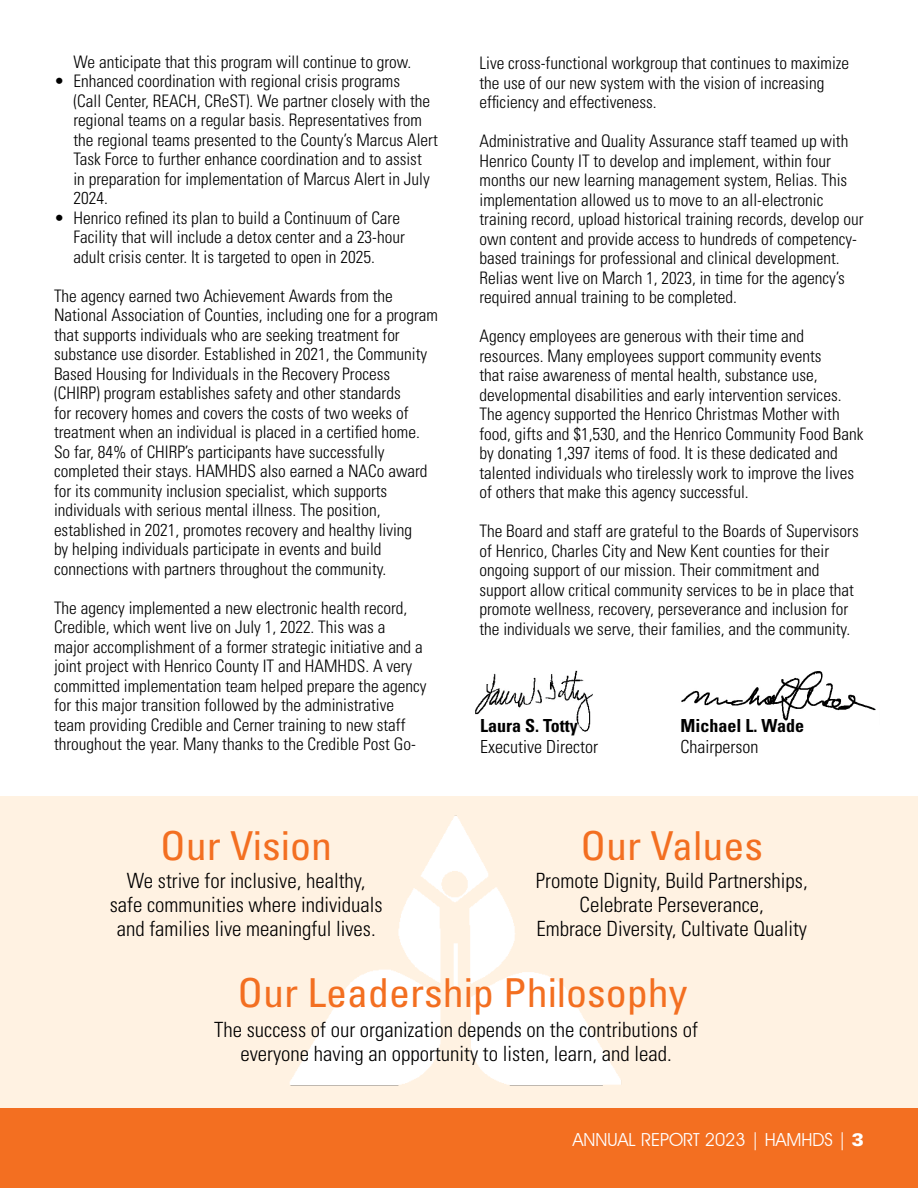
<style>
.page{position:relative;width:918px;height:1188px;background:#fff}
.page>*{position:absolute;margin:0;border:0;box-sizing:border-box;transform-origin:0 0}
.t1{font:condensed 39.9px "Univers";color:#f36f21;scale:1.05 1}
.t2{font:300 condensed 21px "Univers";color:#000}
.t3{font:300 condensed 18px "Univers";color:#000}
.t4{font:18px "Avant Garde IT Cby BT";color:#fff}
.t5{font:700 condensed 18px "Univers";color:#000}
.t6{font:300 condensed 17.25px/19.5px "Univers";color:#000}
.s1{font-family:"Univers";font-weight:900}
</style>
<div class="page">
<div style="left:0;top:796px;width:918px;height:352px;background:#fff2e2"></div>
<div style="left:0;top:1108px;width:918px;height:80px;background:#f36f21"></div>
<img style="left:475px;top:670px;width:118px;height:62px">
<img style="left:681px;top:671px;width:195px;height:50px">
<img style="left:290px;top:815px;width:331px;height:271px">
<p class="t6" style="left:74px;top:52px;width:339px">We anticipate that this program will continue to grow.</p>
<p class="t6" style="left:74px;top:71px;width:366px;text-indent:-20px">• Enhanced coordination with regional crisis programs<br>(Call Center, REACH, CReST). We partner closely with the regional teams on a regular basis. Representatives from the regional teams presented to the County’s Marcus Alert Task Force to further enhance coordination and to assist<br>in preparation for implementation of Marcus Alert in July 2024.</p>
<p class="t6" style="left:74px;top:208px;width:333px;text-indent:-20px">• Henrico refined its plan to build a Continuum of Care<br>Facility that will include a detox center and a 23-hour adult crisis center. It is targeted to open in 2025.</p>
<p class="t6" style="left:54px;top:286px;width:386px">The agency earned two Achievement Awards from the National Association of Counties, including one for a program that supports individuals who are seeking treatment for substance use disorder. Established in 2021, the Community Based Housing for Individuals in the Recovery Process (CHIRP) program establishes safety and other standards<br>for recovery homes and covers the costs of two weeks of treatment when an individual is placed in a certified home.<br>So far, 84% of CHIRP’s participants have successfully completed their stays. HAMHDS also earned a NACo award for its community inclusion specialist, which supports individuals with serious mental illness. The position, established in 2021, promotes recovery and healthy living<br>by helping individuals participate in events and build connections with partners throughout the community.</p>
<p class="t6" style="left:54px;top:598px;width:374px">The agency implemented a new electronic health record, Credible, which went live on July 1, 2022. This was a<br>major accomplishment of a former strategic initiative and a joint project with Henrico County IT and HAMHDS. A very committed implementation team helped prepare the agency for this major transition followed by the administrative team providing Credible and Cerner training to new staff throughout the year. Many thanks to the Credible Post Go-</p>
<p class="t6" style="left:480px;top:53px;width:371px">Live cross-functional workgroup that continues to maximize the use of our new system with the vision of increasing efficiency and effectiveness.</p>
<p class="t6" style="left:480px;top:131px;width:386px">Administrative and Quality Assurance staff teamed up with Henrico County IT to develop and implement, within four months our new learning management system, Relias. This implementation allowed us to move to an all-electronic training record, upload historical training records, develop our own content and provide access to hundreds of competency&shy;based trainings for professional and clinical development.<br>Relias went live on March 1, 2023, in time for the agency’s required annual training to be completed.</p>
<p class="t6" style="left:480px;top:326px;width:386px">Agency employees are generous with their time and resources. Many employees support community events<br>that raise awareness of mental health, substance use, developmental disabilities and early intervention services.<br>The agency supported the Henrico Christmas Mother with food, gifts and $1,530, and the Henrico Community Food Bank by donating 1,397 items of food. It is these dedicated and talented individuals who tirelessly work to improve the lives of others that make this agency successful.</p>
<p class="t6" style="left:480px;top:521px;width:381px">The Board and staff are grateful to the Boards of Supervisors of Henrico, Charles City and New Kent counties for their ongoing support of our mission. Their commitment and support allow critical community services to be in place that promote wellness, recovery, perseverance and inclusion for the individuals we serve, their families, and the community.</p>
<p class="t5" style="left:480px;top:715px;width:99px">Laura S. Totty</p>
<p class="t3" style="left:480px;top:736px;width:119px">Executive Director</p>
<p class="t5" style="left:680px;top:715px;width:125px">Michael L. Wade</p>
<p class="t3" style="left:680px;top:736px;width:79px">Chairperson</p>
<p class="t1" style="left:160px;top:820px;width:165px">Our Vision</p>
<p class="t1" style="left:580px;top:820px;width:176px">Our Values</p>
<p class="t2" style="left:127px;top:868px;width:240px">We strive for inclusive, healthy,</p>
<p class="t2" style="left:110px;top:892px;width:274px">safe communities where individuals</p>
<p class="t2" style="left:117px;top:916px;width:260px">and families live meaningful lives.</p>
<p class="t2" style="left:536px;top:868px;width:273px">Promote Dignity, Build Partnerships,</p>
<p class="t2" style="left:580px;top:892px;width:186px">Celebrate Perseverance,</p>
<p class="t2" style="left:536px;top:916px;width:272px">Embrace Diversity, Cultivate Quality</p>
<p class="t1" style="left:237px;top:967px;width:430px">Our Leadership Philosophy</p>
<p class="t2" style="left:214px;top:1017px;width:485px">The success of our organization depends on the contributions of</p>
<p class="t2" style="left:240px;top:1041px;width:433px">everyone having an opportunity to listen, learn, and lead.</p>
<p class="t4" style="left:573px;top:1129px;width:293px">ANNUAL REPORT 2023 | HAMHDS | <span class="s1">3</span></p>
</div>
